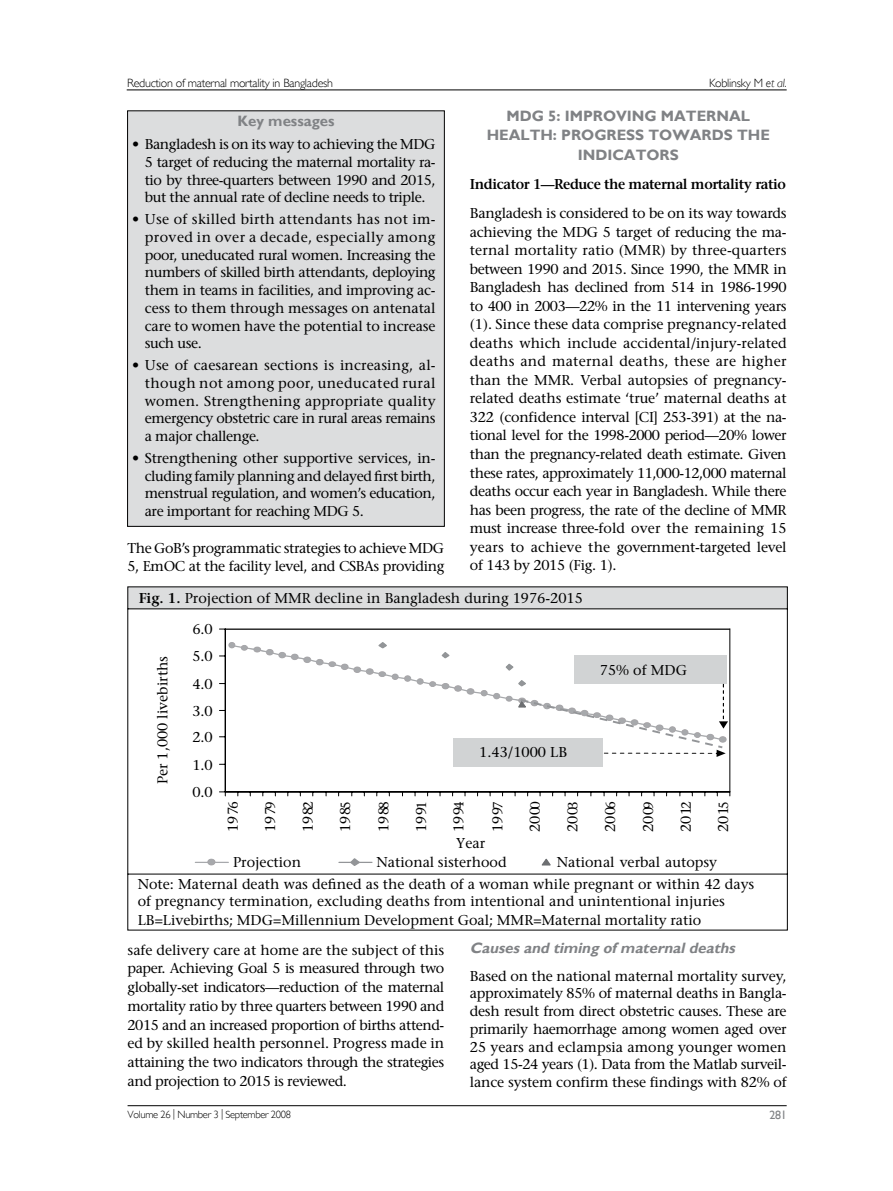
<style>
.page{position:relative;width:893px;height:1191px;background:#fff}
.page>*{position:absolute;margin:0;border:0;box-sizing:border-box;transform-origin:0 0}
.Topic_Heading{font:700 15px/19.5px "Gill Sans";color:#808285;text-align:center}
.Topic_Sub_Heading{font:italic 700 15px "Gill Sans";color:#808285}
.Body_Text{font:500 14.25px/18.5px "Stone Serif Std";letter-spacing:-.01em;color:#000;text-align:justify}
.Body_Text-2{font:500 14.25px/18px "Stone Serif Std";letter-spacing:-.03em;color:#000}
.Body_Text-3{font:600 14.25px "Stone Serif Std";letter-spacing:-.03em;color:#000}
.t1{font:300 12px "Gill Sans";letter-spacing:-.02em;color:#000}
.Body_Text-4{font:12px "Gill Sans";color:#808285}
.Body_Text-5{font:300 10.5px "Gill Sans";letter-spacing:-.03em;color:#000}
.s1{font-style:italic}
.s2{font-weight:600}
.s3{font-size:13.35px}
</style>
<div class="page">
<hr style="left:127px;top:90px;width:660px;height:1px;background:#000">
<hr style="left:128px;top:1105px;width:659px;height:1px;background:#000">
<div style="left:128px;top:111px;width:316px;height:415px;background:#dcddde"></div>
<div style="left:127px;top:111px;width:318px;height:415px;border:1px solid #000"></div>
<svg style="left:128px;top:586px;width:660px;height:344px"></svg>
<p class="t1" style="left:127px;top:76px;width:208px">Reduction of maternal mortality in Bangladesh</p>
<p class="t1" style="left:709px;top:76px;width:79px">Koblinsky M <span class="s1">et al.</span></p>
<p class="Topic_Heading" style="left:237px;top:111px;width:99px">Key messages</p>
<p class="Body_Text" style="left:145px;top:135px;width:292px;line-height:17.7px;text-indent:-13px">• Bangladesh is on its way to achieving the MDG 5 target of reducing the maternal mortality ra&shy;tio by three-quarters between 1990 and 2015, but the annual rate of decline needs to triple.</p>
<p class="Body_Text" style="left:145px;top:210px;width:292px;line-height:17.7px;text-indent:-13px">• Use of skilled birth attendants has not im&shy;proved in over a decade, especially among poor, uneducated rural women. Increasing the numbers of skilled birth attendants, deploying them in teams in facilities, and improving ac&shy;cess to them through messages on antenatal care to women have the potential to increase such use.</p>
<p class="Body_Text" style="left:145px;top:356px;width:292px;line-height:17.7px;text-indent:-13px">• Use of caesarean sections is increasing, al&shy;though not among poor, uneducated rural women. Strengthening appropriate quality emergency obstetric care in rural areas remains a major challenge.</p>
<p class="Body_Text" style="left:145px;top:449px;width:292px;line-height:17.9px;text-indent:-13px">• Strengthening other supportive services, in&shy;cluding family planning and delayed first birth, menstrual regulation, and women’s education, are important for reaching MDG 5.</p>
<p class="Body_Text-2" style="left:128px;top:539px;width:318px">The GoB’s programmatic strategies to achieve MDG<br>5, EmOC at the facility level, and CSBAs providing</p>
<p class="Topic_Heading" style="left:487px;top:106px;width:285px">MDG 5: IMPROVING MATERNAL<br>HEALTH: PROGRESS TOWARDS THE<br>INDICATORS</p>
<p class="Body_Text-3" style="left:470px;top:175px;width:318px">Indicator 1—Reduce the maternal mortality ratio</p>
<p class="Body_Text" style="left:470px;top:204px;width:318px">Bangladesh is considered to be on its way towards achieving the MDG 5 target of reducing the ma&shy;ternal mortality ratio (MMR) by three-quarters between 1990 and 2015. Since 1990, the MMR in Bangladesh has declined from 514 in 1986-1990 to 400 in 2003—22% in the 11 intervening years (1). Since these data comprise pregnancy-related deaths which include accidental/injury-related deaths and maternal deaths, these are higher than the MMR. Verbal autopsies of pregnancy&shy;related deaths estimate ‘true’ maternal deaths at 322 (confidence interval [CI] 253-391) at the na&shy;tional level for the 1998-2000 period—20% lower than the pregnancy-related death estimate. Given these rates, approximately 11,000-12,000 maternal deaths occur each year in Bangladesh. While there has been progress, the rate of the decline of MMR must increase three-fold over the remaining 15 years to achieve the government-targeted level of 143 by 2015 (Fig. 1).</p>
<p class="Body_Text" style="left:139px;top:588px;width:446px"><span class="s2">Fig. 1.</span> Projection of MMR decline in Bangladesh during 1976-2015</p>
<p class="Body_Text" style="left:153px;top:784px;width:130px;rotate:-90deg">Per 1,000 livebirths</p>
<p class="Body_Text" style="left:192px;top:620px;width:22px">6.0</p>
<p class="Body_Text" style="left:192px;top:647px;width:22px">5.0</p>
<p class="Body_Text" style="left:192px;top:674px;width:22px">4.0</p>
<p class="Body_Text" style="left:192px;top:701px;width:22px">3.0</p>
<p class="Body_Text" style="left:192px;top:728px;width:22px">2.0</p>
<p class="Body_Text" style="left:192px;top:755px;width:22px">1.0</p>
<p class="Body_Text" style="left:192px;top:783px;width:22px">0.0</p>
<p class="Body_Text" style="left:479px;top:742px;width:89px">1.43/1000 LB</p>
<p class="Body_Text" style="left:600px;top:660px;width:89px">75% of MDG</p>
<p class="Body_Text" style="left:224px;top:831px;width:32px;rotate:-90deg">197<span class="s3">6</span></p>
<p class="Body_Text" style="left:261px;top:831px;width:32px;rotate:-90deg">197<span class="s3">9</span></p>
<p class="Body_Text" style="left:299px;top:831px;width:32px;rotate:-90deg">198<span class="s3">2</span></p>
<p class="Body_Text" style="left:336px;top:831px;width:32px;rotate:-90deg">198<span class="s3">5</span></p>
<p class="Body_Text" style="left:374px;top:831px;width:32px;rotate:-90deg">198<span class="s3">8</span></p>
<p class="Body_Text" style="left:412px;top:831px;width:32px;rotate:-90deg">199<span class="s3">1</span></p>
<p class="Body_Text" style="left:449px;top:831px;width:32px;rotate:-90deg">199<span class="s3">4</span></p>
<p class="Body_Text" style="left:488px;top:831px;width:32px;rotate:-90deg">199<span class="s3">7</span></p>
<p class="Body_Text" style="left:526px;top:831px;width:32px;rotate:-90deg">200<span class="s3">0</span></p>
<p class="Body_Text" style="left:563px;top:831px;width:32px;rotate:-90deg">200<span class="s3">3</span></p>
<p class="Body_Text" style="left:601px;top:831px;width:32px;rotate:-90deg">200<span class="s3">6</span></p>
<p class="Body_Text" style="left:639px;top:831px;width:32px;rotate:-90deg">200<span class="s3">9</span></p>
<p class="Body_Text" style="left:677px;top:831px;width:32px;rotate:-90deg">201<span class="s3">2</span></p>
<p class="Body_Text" style="left:714px;top:831px;width:32px;rotate:-90deg">201<span class="s3">5</span></p>
<p class="Body_Text" style="left:456px;top:833px;width:31px">Year</p>
<p class="Body_Text" style="left:233px;top:852px;width:70px">Projection</p>
<p class="Body_Text" style="left:377px;top:852px;width:132px">National sisterhood</p>
<p class="Body_Text" style="left:557px;top:852px;width:162px">National verbal autopsy</p>
<p class="Body_Text" style="left:138px;top:875px;width:618px;line-height:17.1px">Note: Maternal death was defined as the death of a woman while pregnant or within 42 days of pregnancy termination, excluding deaths from intentional and unintentional injuries</p>
<p class="Body_Text" style="left:128px;top:940px;width:318px">safe delivery care at home are the subject of this paper. Achieving Goal 5 is measured through two globally-set indicators—reduction of the maternal mortality ratio by three quarters between 1990 and 2015 and an increased proportion of births attend&shy;ed by skilled health personnel. Progress made in attaining the two indicators through the strategies and projection to 2015 is reviewed.</p>
<p class="Topic_Sub_Heading" style="left:470px;top:938px;width:270px">Causesand timing of maternaldeaths</p>
<p class="Body_Text" style="left:138px;top:910px;width:565px">LB=Livebirths; MDG=Millennium Development Goal; MMR=Maternal mortality ratio</p>
<p class="Body_Text" style="left:470px;top:967px;width:318px;line-height:17.9px">Based on the national maternal mortality survey, approximately 85% of maternal deaths in Bangla&shy;desh result from direct obstetric causes. These are primarily haemorrhage among women aged over 25 years and eclampsia among younger women aged 15-24 years (1). Data from the Matlab surveil&shy;lance system confirm these findings with 82% of</p>
<p class="Body_Text-5" style="left:128px;top:1108px;width:165px">Volume 26 | Number 3 | September 2008</p>
<p class="Body_Text-4" style="left:769px;top:1107px;width:19px">281</p>
</div>
